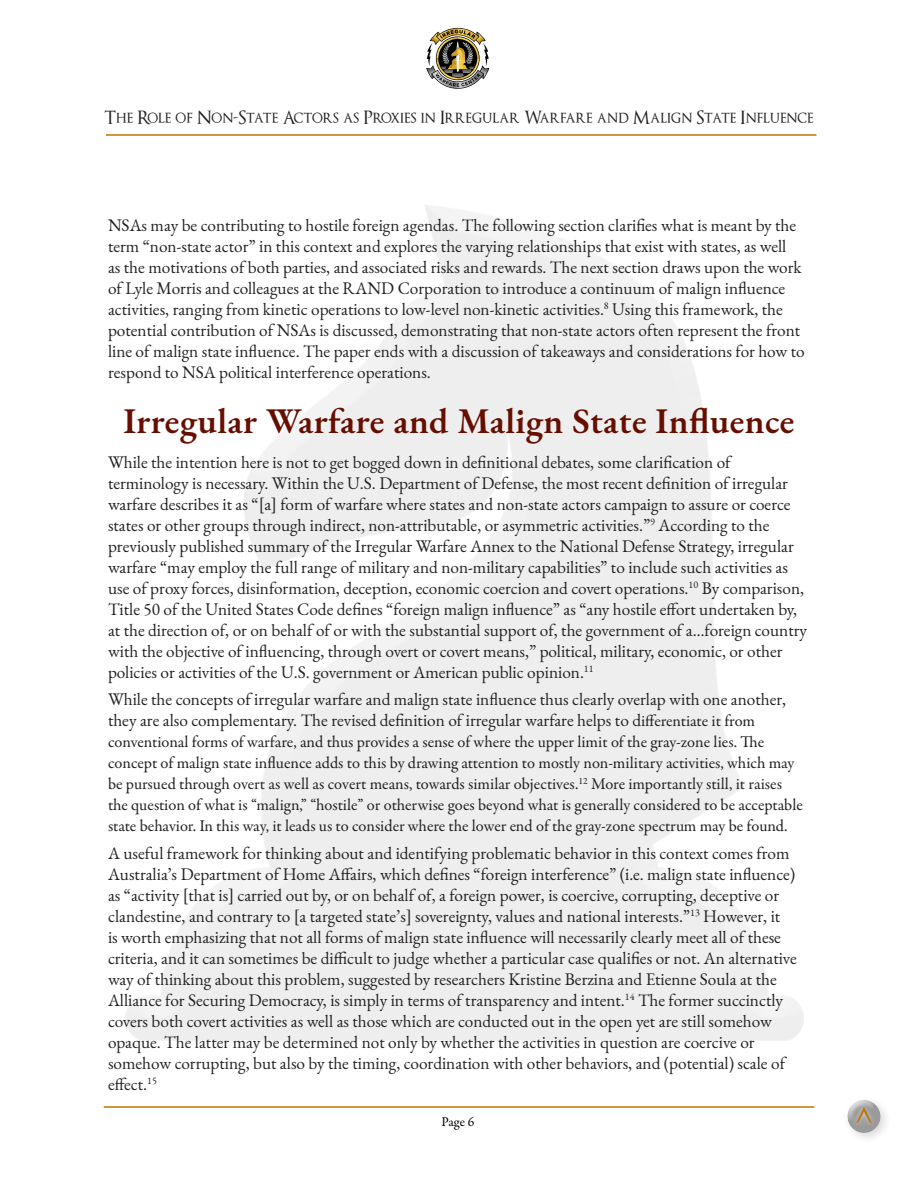
<style>
.page{position:relative;width:918px;height:1188px;background:#fff}
.page>*{position:absolute;margin:0;border:0;box-sizing:border-box;transform-origin:0 0}
.t1{font:48px "EB Garamond";color:#bf7500;scale:.75 1}
.TOC_Entries{font:600 36px "EB Garamond";letter-spacing:.01em;color:#660e00}
.t2{font:18px "Optimus Princeps";color:#231f20}
.t3{font:17.25px/21px "EB Garamond";color:#231f20}
.t4{font:16.5px/21px "Garamond Premr Pro";color:#231f20}
.t5{font:13.5px "Garamond Premr Pro";color:#000}
.s1{font-family:"Garamond Premr Pro";font-size:16.5px}
</style>
<div class="page">
<svg style="left:426px;top:28px;width:63px;height:61px"></svg>
<div style="left:843px;top:1096px;width:49px;height:48px;background:#231f20;opacity:.4"></div>
<div style="left:845px;top:1097px;width:36px;height:27px;background:#fff;opacity:.75"></div>
<div style="left:845px;top:1104px;width:36px;height:29px;background:#231f20;opacity:.84"></div>
<div style="left:851px;top:1103px;width:26px;height:26px;background:#fff;opacity:.81"></div>
<hr style="left:106px;top:134px;width:710px;height:2px;background:#bf7500">
<hr style="left:104px;top:1106px;width:710px;height:2px;background:#bf7500">
<p class="t2" style="left:105px;top:108px;width:710px">The Role of Non-State Actors as Proxies in Irregular Warfare and Malign State Influence</p>
<p class="t3" style="left:108px;top:214px;width:698px">NSAs may be contributing to hostile foreign agendas. The following section clarifies what is meant by the term “non-state actor” in this context and explores the varying relationships that exist with states, as well<br>as the motivations of both parties, and associated risks and rewards. The next section draws upon the work of Lyle Morris and colleagues at the RAND Corporation to introduce a continuum of malign influence activities, ranging from kinetic operations to low-level non-kinetic activities.<sup>8</sup> Using this framework, the potential contribution of NSAs is discussed, demonstrating that non-state actors often represent the front line of malign state influence. The paper ends with a discussion of takeaways and considerations for how to respond to NSA political interference operations.</p>
<p class="TOC_Entries" style="left:123px;top:397px;width:673px">Irregular Warfare and Malign State Influence</p>
<p class="t3" style="left:108px;top:451px;width:701px">While the intention here is not to get bogged down in definitional debates, some clarification of terminology is necessary. Within the U.S. Department of Defense, the most recent definition of irregular warfare describes it as “[a] form of warfare where states and non-state actors campaign to assure or coerce states or other groups through indirect, non-attributable, or asymmetric activities.”<sup>9</sup> According to the previously published summary of the Irregular Warfare Annex to the National Defense Strategy, irregular warfare “may employ the full range of military and non-military capabilities” to include such activities as use of proxy forces, disinformation, deception, economic coercion and covert operations.<sup>10</sup> By comparison, Title 50 of the United States Code defines “foreign malign influence” as “any hostile effort undertaken by, at the direction of, or on behalf of or with the substantial support of, the government of a…foreign country with the objective of influencing, through overt or covert means,” political, military, economic, or other policies or activities of the U.S. government or American public opinion.<sup>11</sup></p>
<p class="t3" style="left:108px;top:689px;width:680px">While the concepts of irregular warfare and malign state influence thus clearly overlap with one another, they are also complementary. The revised definition of irregular warfare helps to d<span class="s1">ifferentiate it from</span></p>
<p class="t4" style="left:108px;top:732px;width:696px">conventional forms of warfare, and thus provides a sense of where the upper limit of the gray-zone lies. The concept of malign state influence adds to this by drawing attention to mostly non-military activities, which may be pursued through overt as well as covert means, towards similar objectives.<sup>12</sup> More importantly still, it raises the question of what is “malign,” “hostile” or otherwise goes beyond what is generally considered to be acceptable state behavior. In this way, it leads us to consider where the lower end of the gray-zone spectrum may be found.</p>
<p class="t3" style="left:108px;top:843px;width:690px">A useful framework for thinking about and identifying problematic behavior in this context comes from Australia’s Department of Home Affairs, which defines “foreign interference” (i.e. malign state influence) as “activity [that is] carried out by, or on behalf of, a foreign power, is coercive, corrupting, deceptive or clandestine, and contrary to [a targeted state’s] sovereignty, values and national interests.”<sup>13</sup> However, it<br>is worth emphasizing that not all forms of malign state influence will necessarily clearly meet all of these criteria, and it can sometimes be difficult to judge whether a particular case qualifies or not. An alternative way of thinking about this problem, suggested by researchers Kristine Berzina and Etienne Soula at the Alliance for Securing Democracy, is simply in terms of transparency and intent.<sup>14</sup> The former succinctly covers both covert activities as well as those which are conducted out in the open yet are still somehow opaque. The latter may be determined not only by whether the activities in question are coercive or somehow corrupting, but also by the timing, coordination with other behaviors, and (potential) scale of effect.<sup>15</sup></p>
<p class="t5" style="left:441px;top:1114px;width:34px">Page 6</p>
<h1 class="t1" style="left:855px;top:1089px;width:25px">˄</h1>
</div>
